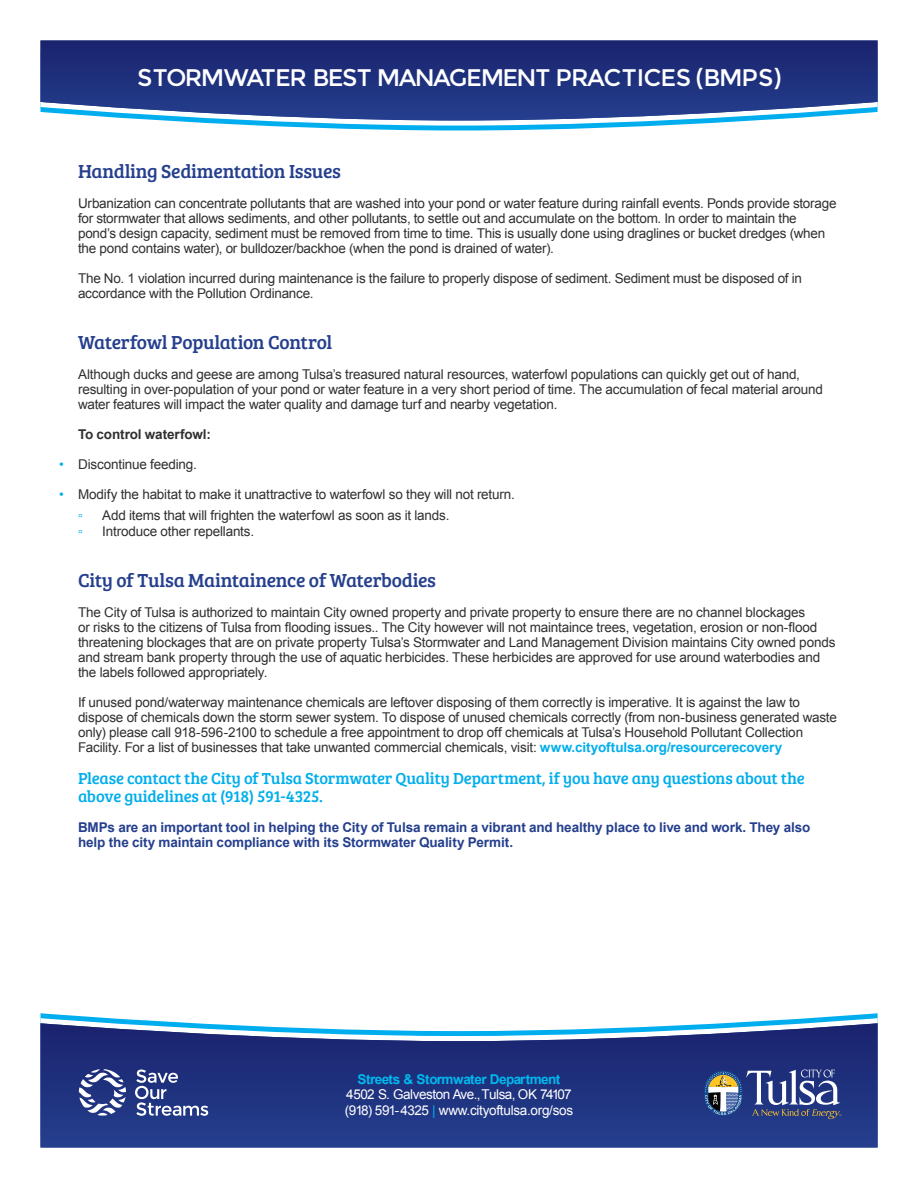
<style>
.page{position:relative;width:918px;height:1188px;background:#fff}
.page>*{position:absolute;margin:0;border:0;box-sizing:border-box;transform-origin:0 0}
.t1{font:24px "Montserrat";letter-spacing:-.08em;color:#fff}
.Paragraph_Style_1{font:19.5px "Bree Serif";letter-spacing:-.015em;color:#253f8e}
.Paragraph_Style_1-2{font:16.5px/18px "Bree Serif";letter-spacing:-.015em;color:#00aeec}
.Paragraph_Style_1-3{font:13.5px/15px "Arial";letter-spacing:-.015em;color:#312f30}
.t2{font:700 13.5px/15px "Arial";letter-spacing:-.005em;color:#253f8e}
.t3{font:13.5px "Arial";letter-spacing:-.02em;color:#fff}
.t4{font:13.5px "Arial";letter-spacing:-.04em;color:#fff}
.t5{font:700 13.5px "Arial";letter-spacing:-.04em;color:#00b9ef}
.Paragraph_Style_1-4{font:700 13.5px "Arial";letter-spacing:-.01em;color:#312f30}
.Paragraph_Style_1-5{font:13.5px "Arial";color:#00aeec}
.s1{color:#00aeec}
.s2{font-weight:700;color:#00aeec}
</style>
<div class="page">
<svg style="left:270px;top:126px;width:378px;height:5px"></svg>
<svg style="left:157px;top:120px;width:604px;height:6px"></svg>
<svg style="left:41px;top:1018px;width:837px;height:5px"></svg>
<svg style="left:41px;top:40px;width:837px;height:80px;background:#2a3e86"></svg>
<svg style="left:41px;top:1023px;width:837px;height:125px;background:#2f458c"></svg>
<svg style="left:79px;top:1069px;width:47px;height:47px"></svg>
<svg style="left:135px;top:1070px;width:73px;height:46px;background:#4f5e9a"></svg>
<svg style="left:704px;top:1070px;width:137px;height:49px;background:#596793"></svg>
<p class="t1" style="left:137px;top:63px;width:646px">STORMWATER BEST MANAGEMENT PRACTICES (BMPS)</p>
<p class="Paragraph_Style_1" style="left:78px;top:157px;width:264px">Handling Sedimentation Issues</p>
<p class="Paragraph_Style_1-3" style="left:78px;top:196px;width:760px">Urbanization can concentrate pollutants that are washed into your pond or water feature during rainfall events. Ponds provide storage for stormwater that allows sediments, and other pollutants, to settle out and accumulate on the bottom. In order to maintain the pond’s design capacity, sediment must be removed from time to time. This is usually done using draglines or bucket dredges (when the pond contains water), or bulldozer/backhoe (when the pond is drained of water).</p>
<p class="Paragraph_Style_1-3" style="left:78px;top:271px;width:725px">The No. 1 violation incurred during maintenance is the failure to properly dispose of sediment. Sediment must be disposed of in accordance with the Pollution Ordinance.</p>
<p class="Paragraph_Style_1" style="left:78px;top:328px;width:256px">Waterfowl Population Control</p>
<p class="Paragraph_Style_1-3" style="left:78px;top:367px;width:746px">Although ducks and geese are among Tulsa’s treasured natural resources, waterfowl populations can quickly get out of hand, resulting in over-population of your pond or water feature in a very short period of time. The accumulation of fecal material around water features will impact the water quality and damage turf and nearby vegetation.</p>
<p class="Paragraph_Style_1-4" style="left:78px;top:426px;width:134px">To control waterfowl:</p>
<p class="Paragraph_Style_1-3" style="left:59px;top:457px;width:139px"><span class="s1">•</span> Discontinue feeding.</p>
<p class="Paragraph_Style_1-3" style="left:59px;top:487px;width:457px"><span class="s1">•</span> Modify the habitat to make it unattractive to waterfowl so they will not return.</p>
<p class="Paragraph_Style_1-5" style="left:78px;top:507px;width:6px">▫</p>
<p class="Paragraph_Style_1-3" style="left:102px;top:508px;width:349px">Add items that will frighten the waterfowl as soon as it lands.</p>
<p class="Paragraph_Style_1-5" style="left:78px;top:523px;width:6px">▫</p>
<p class="Paragraph_Style_1-3" style="left:102px;top:524px;width:153px">Introduce other repellants.</p>
<p class="Paragraph_Style_1" style="left:78px;top:566px;width:360px">City of Tulsa Maintainence of Waterbodies</p>
<p class="Paragraph_Style_1-3" style="left:78px;top:605px;width:759px">The City of Tulsa is authorized to maintain City owned property and private property to ensure there are no channel blockages<br>or risks to the citizens of Tulsa from flooding issues.. The City however will not maintaince trees, vegetation, erosion or non-flood threatening blockages that are on private property Tulsa’s Stormwater and Land Management Division maintains City owned ponds and stream bank property through the use of aquatic herbicides. These herbicides are approved for use around waterbodies and the labels followed appropriately.</p>
<p class="Paragraph_Style_1-3" style="left:78px;top:695px;width:760px">If unused pond/waterway maintenance chemicals are leftover disposing of them correctly is imperative. It is against the law to dispose of chemicals down the storm sewer system. To dispose of unused chemicals correctly (from non-business generated waste only) please call 918-596-2100 to schedule a free appointment to drop off chemicals at Tulsa’s Household Pollutant Collection Facility. For a list of businesses that take unwanted commercial chemicals, visit: <span class="s2">www.cityoftulsa.org/resourcerecovery</span></p>
<p class="Paragraph_Style_1-2" style="left:78px;top:768px;width:728px">Please contact the City of Tulsa Stormwater Quality Department, if you have any questions about the above guidelines at (918) 591-4325.</p>
<p class="t2" style="left:78px;top:820px;width:734px">BMPs are an important tool in helping the City of Tulsa remain a vibrant and healthy place to live and work. They also help the city maintain compliance with its Stormwater Quality Permit.</p>
<p class="t5" style="left:358px;top:1070px;width:204px">Streets &amp; Stormwater Department</p>
<p class="t4" style="left:346px;top:1086px;width:227px">4502 S. Galveston Ave.,Tulsa, OK 74107</p>
<p class="t3" style="left:345px;top:1101px;width:230px">(918) 591-4325 <span class="s1">|</span> www.cityoftulsa.org/sos</p>
</div>
